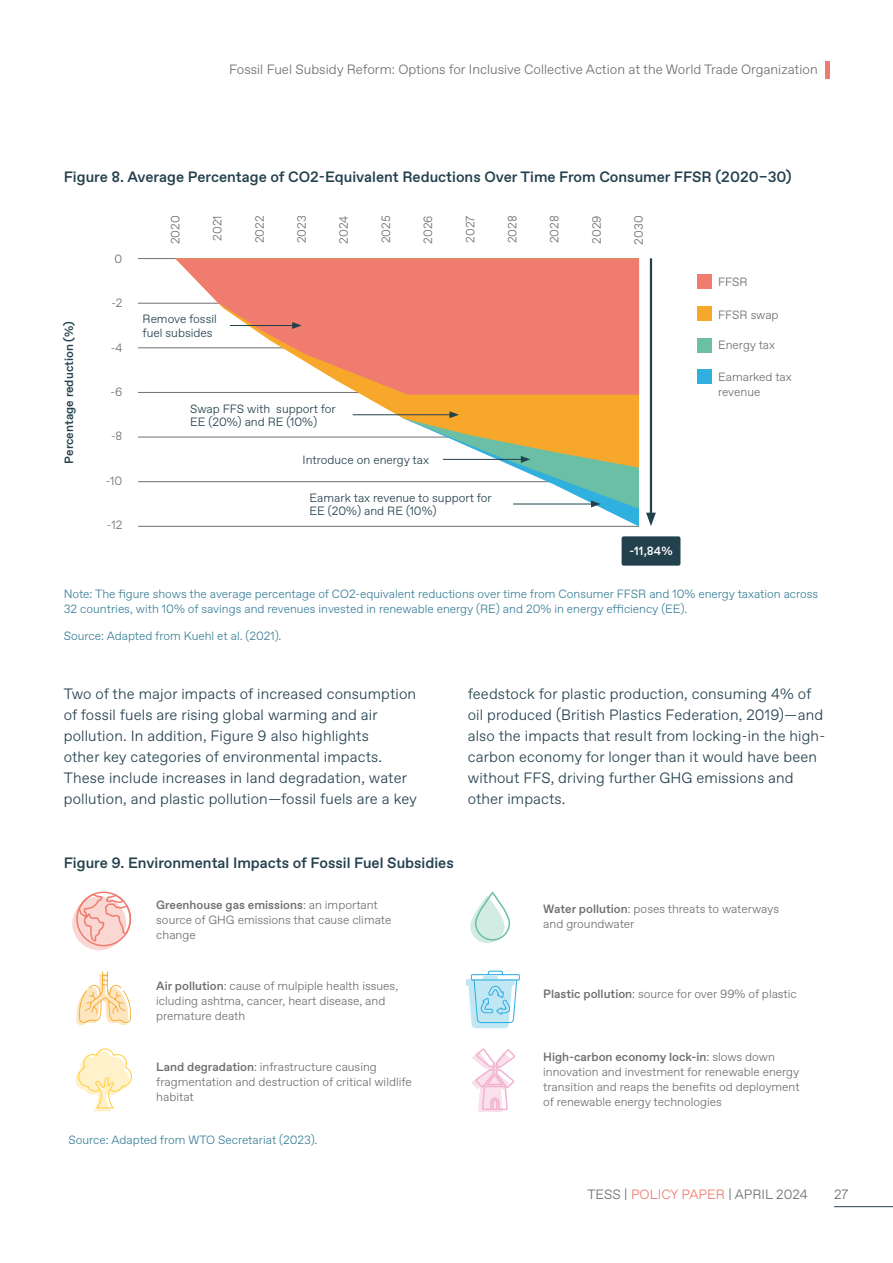
<style>
.page{position:relative;width:893px;height:1263px;background:#fff}
.page>*{position:absolute;margin:0;border:0;box-sizing:border-box;transform-origin:0 0}
.t1{font:300 15px/21px "ABC Favorit";letter-spacing:.01em;color:#23404d}
.t2{font:500 15px "ABC Favorit";color:#23404d}
.t3{font:300 13.5px "ABC Favorit";color:#706f6f}
.t4{font:300 12px/15px "ABC Favorit";color:#706f6f}
.t5{font:300 12px/15px "ABC Favorit";color:#3b8099}
.t6{font:300 12px/13.5px "ABC Favorit";color:#23404d}
.t7{font:500 12px "ABC Favorit";color:#23404d}
.t8{font:500 12px "ABC Favorit";color:#fff}
.s1{font-weight:500}
.s2{color:#ef7c6e}
</style>
<div class="page">
<hr style="left:834px;top:1206px;width:59px;height:1px;background:#23404d">
<hr style="left:825px;top:61px;width:4px;height:17px;background:#ef7c6e">
<div style="left:622px;top:536px;width:58px;height:30px;background:#23404d;border-radius:2px"></div>
<hr style="left:138px;top:258px;width:501px;height:1px;background:#706f6f">
<hr style="left:138px;top:303px;width:501px;height:1px;background:#706f6f">
<hr style="left:138px;top:437px;width:501px;height:1px;background:#706f6f">
<hr style="left:138px;top:348px;width:501px;height:1px;background:#706f6f">
<hr style="left:138px;top:481px;width:501px;height:1px;background:#706f6f">
<hr style="left:138px;top:392px;width:501px;height:1px;background:#706f6f">
<hr style="left:138px;top:526px;width:501px;height:1px;background:#706f6f">
<svg style="left:175px;top:509px;width:464px;height:17px"></svg>
<svg style="left:175px;top:468px;width:464px;height:41px"></svg>
<svg style="left:175px;top:395px;width:464px;height:73px"></svg>
<svg style="left:175px;top:258px;width:464px;height:137px;fill:#ef7c6e"></svg>
<div style="left:697px;top:274px;width:15px;height:15px;background:#ef7c6e"></div>
<div style="left:697px;top:338px;width:15px;height:14px;background:#6abfa4"></div>
<div style="left:697px;top:306px;width:15px;height:15px;background:#f7a82a"></div>
<div style="left:697px;top:369px;width:15px;height:15px;background:#2fb0df"></div>
<hr style="left:230px;top:325px;width:65px;height:1px;background:#23404d">
<svg style="left:292px;top:322px;width:10px;height:7px"></svg>
<hr style="left:650px;top:258px;width:2px;height:259px;background:#23404d">
<svg style="left:646px;top:513px;width:10px;height:13px"></svg>
<hr style="left:353px;top:414px;width:99px;height:1px;background:#23404d">
<svg style="left:449px;top:411px;width:10px;height:7px"></svg>
<hr style="left:443px;top:459px;width:80px;height:1px;background:#23404d">
<svg style="left:521px;top:456px;width:9px;height:7px"></svg>
<hr style="left:513px;top:504px;width:80px;height:1px;background:#23404d">
<svg style="left:591px;top:500px;width:9px;height:7px"></svg>
<svg style="left:72px;top:896px;width:54px;height:54px"></svg>
<svg style="left:78px;top:891px;width:54px;height:60px"></svg>
<svg style="left:76px;top:971px;width:55px;height:54px"></svg>
<svg style="left:75px;top:1048px;width:57px;height:63px"></svg>
<svg style="left:470px;top:895px;width:34px;height:48px"></svg>
<div style="left:475px;top:892px;width:35px;height:48px;border:2px solid #6abfa4;border-radius:17px"></div>
<svg style="left:466px;top:970px;width:54px;height:142px"></svg>
<p class="t3" style="left:229px;top:62px;width:590px">Fossil Fuel Subsidy Reform: Options for Inclusive Collective Action at the World Trade Organization</p>
<p class="t2" style="left:64px;top:168px;width:729px">Figure 8. Average Percentage of CO2-Equivalent Reductions Over Time From Consumer FFSR (2020–30)</p>
<p class="t7" style="left:62px;top:464px;width:144px;rotate:-90deg">Percentage reduction (%)</p>
<p class="t4" style="left:115px;top:251px;width:9px">0</p>
<p class="t4" style="left:111px;top:296px;width:13px">-2</p>
<p class="t4" style="left:111px;top:340px;width:13px">-4</p>
<p class="t4" style="left:110px;top:384px;width:13px">-6</p>
<p class="t4" style="left:111px;top:429px;width:13px">-8</p>
<p class="t4" style="left:106px;top:473px;width:18px">-10</p>
<p class="t4" style="left:107px;top:518px;width:17px">-12</p>
<p class="t4" style="left:168px;top:244px;width:30px;rotate:-90deg">2020</p>
<p class="t4" style="left:210px;top:241px;width:27px;rotate:-90deg">2021</p>
<p class="t4" style="left:252px;top:243px;width:29px;rotate:-90deg">2022</p>
<p class="t4" style="left:294px;top:243px;width:29px;rotate:-90deg">2023</p>
<p class="t4" style="left:336px;top:244px;width:30px;rotate:-90deg">2024</p>
<p class="t4" style="left:379px;top:243px;width:29px;rotate:-90deg">2025</p>
<p class="t4" style="left:421px;top:244px;width:30px;rotate:-90deg">2026</p>
<p class="t4" style="left:463px;top:243px;width:29px;rotate:-90deg">2027</p>
<p class="t4" style="left:505px;top:243px;width:29px;rotate:-90deg">2028</p>
<p class="t4" style="left:547px;top:243px;width:29px;rotate:-90deg">2028</p>
<p class="t4" style="left:589px;top:244px;width:30px;rotate:-90deg">2029</p>
<p class="t4" style="left:631px;top:245px;width:31px;rotate:-90deg">2030</p>
<p class="t6" style="left:143px;top:313px;width:76px">Remove fossil fuel subsides</p>
<p class="t6" style="left:190px;top:402px;width:147px">Swap FFS with support for<br>EE (20%) and RE (10%)</p>
<p class="t6" style="left:303px;top:453px;width:128px">Introduce on energy tax</p>
<p class="t6" style="left:309px;top:491px;width:184px">Eamark tax revenue to support for<br>EE (20%) and RE (10%)</p>
<p class="t8" style="left:629px;top:543px;width:45px">-11,84%</p>
<p class="t4" style="left:718px;top:275px;width:31px">FFSR</p>
<p class="t4" style="left:718px;top:307px;width:62px">FFSR swap</p>
<p class="t4" style="left:718px;top:337px;width:59px">Energy tax</p>
<p class="t4" style="left:718px;top:370px;width:75px">Eamarked tax revenue</p>
<p class="t5" style="left:64px;top:586px;width:756px">Note: The figure shows the average percentage of CO2-equivalent reductions over time from Consumer FFSR and 10% energy taxation across<br>32 countries, with 10% of savings and revenues invested in renewable energy (RE) and 20% in energy efficiency (EE).</p>
<p class="t5" style="left:64px;top:629px;width:219px">Source: Adapted from Kuehl et al. (2021).</p>
<p class="t1" style="left:64px;top:683px;width:355px">Two of the major impacts of increased consumption of fossil fuels are rising global warming and air pollution. In addition, Figure 9 also highlights<br>other key categories of environmental impacts.<br>These include increases in land degradation, water pollution, and plastic pollution—fossil fuels are a key</p>
<p class="t1" style="left:468px;top:683px;width:359px">feedstock for plastic production, consuming 4% of oil produced (British Plastics Federation, 2019)—and also the impacts that result from locking-in the high&shy;carbon economy for longer than it would have been without FFS, driving further GHG emissions and other impacts.</p>
<p class="t2" style="left:64px;top:853px;width:392px">Figure 9. Environmental Impacts of Fossil Fuel Subsidies</p>
<p class="t4" style="left:156px;top:898px;width:237px"><span class="s1">Greenhouse gas emissions</span>: an important source of GHG emissions that cause climate change</p>
<p class="t4" style="left:156px;top:978px;width:243px"><span class="s1">Air pollution</span>: cause of mulpiple health issues, icluding ashtma, cancer, heart disease, and premature death</p>
<p class="t4" style="left:156px;top:1059px;width:257px"><span class="s1">Land degradation</span>: infrastructure causing fragmentation and destruction of critical wildlife habitat</p>
<p class="t5" style="left:68px;top:1133px;width:250px">Source: Adapted from WTO Secretariat (2023).</p>
<p class="t4" style="left:543px;top:901px;width:237px"><span class="s1">Water pollution</span>: poses threats to waterways and groundwater</p>
<p class="t4" style="left:543px;top:986px;width:255px"><span class="s1">Plastic pollution</span>: source for over 99% of plastic</p>
<p class="t4" style="left:543px;top:1049px;width:258px"><span class="s1">High-carbon economy lock-in</span>: slows down innovation and investment for renewable energy transition and reaps the benefits od deployment of renewable energy technologies</p>
<p class="t3" style="left:587px;top:1187px;width:222px">TESS | <span class="s2">POLICY PAPER</span> | APRIL 2024</p>
<p class="t3" style="left:834px;top:1187px;width:16px">27</p>
</div>
